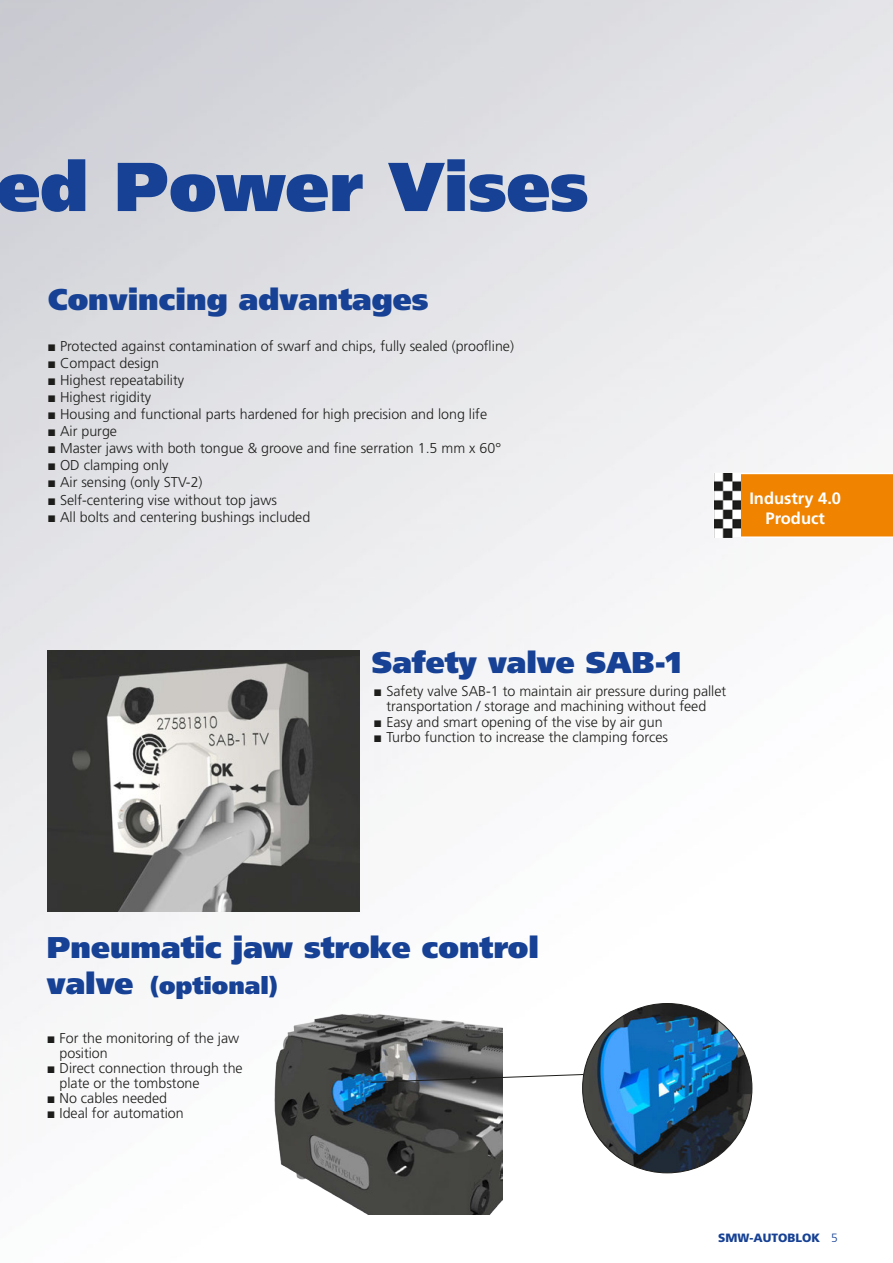
<style>
.page{position:relative;width:893px;height:1263px;background:#fff}
.page>*{position:absolute;margin:0;border:0;box-sizing:border-box;transform-origin:0 0}
.t1{font:900 69px "Frutiger LT Std";color:#164194}
.t2{font:900 30px "Frutiger LT Std";color:#164194}
.t3{font:900 24px "Frutiger LT Std";color:#164194}
.t4{font:700 16.5px/19.8px "Frutiger LT Std";color:#fff;text-align:center}
.t5{font:300 14.25px/15px "Frutiger LT Std";color:#1d1d1b}
.t6{font:900 12px "Frutiger LT Std";color:#164194}
.s1{font-family:"Arial";font-weight:700}
.s2{font-size:30px}
.s3{font-weight:300}
</style>
<div class="page">
<img style="left:0;top:0;width:893px;height:1215px">
<img style="left:271px;top:1008px;width:232px;height:206px">
<img style="left:583px;top:1003px;width:169px;height:170px;border-radius:85px">
<svg style="left:370px;top:1074px;width:214px;height:9px"></svg>
<img style="left:47px;top:650px;width:312px;height:262px">
<div style="left:714px;top:473px;width:179px;height:65px;background:#f08300"></div>
<img style="left:714px;top:473px;width:27px;height:64px">
<h1 class="t1" style="left:-3px;top:145px;width:593px">ed Power Vises</h1>
<h2 class="t2" style="left:48px;top:281px;width:382px">Convincing advantages</h2>
<p class="t5" style="left:47px;top:338px;width:468px"><span class="s1">■</span> Protected against contamination of swarf and chips, fully sealed (proofline)</p>
<p class="t5" style="left:47px;top:355px;width:113px"><span class="s1">■</span> Compact design</p>
<p class="t5" style="left:47px;top:373px;width:138px"><span class="s1">■</span> Highest repeatability</p>
<p class="t5" style="left:47px;top:390px;width:105px"><span class="s1">■</span> Highest rigidity</p>
<p class="t5" style="left:47px;top:407px;width:441px"><span class="s1">■</span> Housing and functional parts hardened for high precision and long life</p>
<p class="t5" style="left:47px;top:424px;width:71px"><span class="s1">■</span> Air purge</p>
<p class="t5" style="left:47px;top:441px;width:455px"><span class="s1">■</span> Master jaws with both tongue &amp; groove and fine serration 1.5 mm x 60°</p>
<p class="t5" style="left:47px;top:458px;width:123px"><span class="s1">■</span> OD clamping only</p>
<p class="t5" style="left:47px;top:475px;width:157px"><span class="s1">■</span> Air sensing (only STV-2)</p>
<p class="t5" style="left:47px;top:492px;width:231px"><span class="s1">■</span> Self-centering vise without top jaws</p>
<p class="t5" style="left:47px;top:509px;width:264px"><span class="s1">■</span> All bolts and centering bushings included</p>
<p class="t4" style="left:749px;top:488px;width:93px">Industry 4.0<br>Product</p>
<h2 class="t2" style="left:372px;top:644px;width:311px">Safety valve SAB-1</h2>
<p class="t5" style="left:374px;top:685px;width:354px;line-height:14.2px;text-align:center"><span class="s1">■</span> Safety valve SAB-1 to maintain air pressure during pallet transportation / storage and machining without feed</p>
<p class="t5" style="left:374px;top:715px;width:291px"><span class="s1">■</span> Easy and smart opening of the vise by air gun</p>
<p class="t5" style="left:374px;top:730px;width:296px"><span class="s1">■</span> Turbo function to increase the clamping forces</p>
<h2 class="t2" style="left:47px;top:929px;width:494px">Pneumatic jaw stroke control</h2>
<h3 class="t3" style="left:47px;top:971px;width:232px"><span class="s2">valve</span> (optional)</h3>
<p class="t5" style="left:60px;top:1030px;width:181px;text-indent:-13px"><span class="s1">■</span> For the monitoring of the jaw position</p>
<p class="t5" style="left:60px;top:1060px;width:185px;text-indent:-13px"><span class="s1">■</span> Direct connection through the plate or the tombstone</p>
<p class="t5" style="left:47px;top:1090px;width:122px"><span class="s1">■</span> No cables needed</p>
<p class="t5" style="left:47px;top:1105px;width:139px"><span class="s1">■</span> Ideal for automation</p>
<p class="t6" style="left:718px;top:1231px;width:121px">SMW-AUTOBLOK <span class="s3">5</span></p>
</div>
